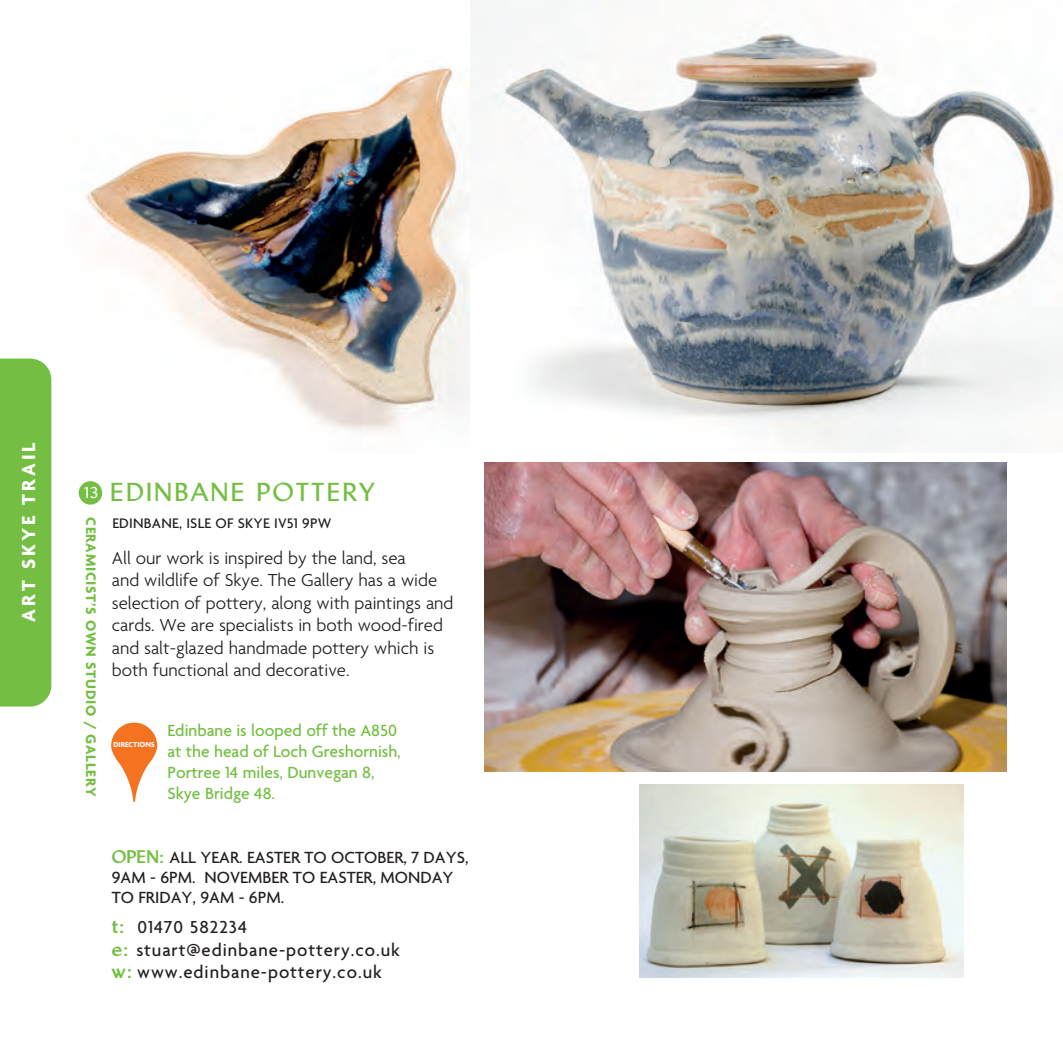
<style>
.page{position:relative;width:1063px;height:1063px;background:#fff}
.page>*{position:absolute;margin:0;border:0;box-sizing:border-box;transform-origin:0 0}
.t1{font:700 25px "Linotype Brewery";letter-spacing:.085em;color:#74bf43}
.t2{font:700 20.25px "Agenda";letter-spacing:.15em;color:#fff}
.t3{font:300 18.75px/22.5px "Agenda";color:#231f20}
.t4{font:500 18.75px/22.5px "Agenda";letter-spacing:.05em;color:#231f20}
.t5{font:500 17.5px/21px "Agenda";color:#74bf43}
.t6{font:500 17.5px/20px "Agenda";color:#231f20}
.t7{font:700 15px "Agenda";letter-spacing:.05em;color:#74bf43}
.t8{font:500 15px "Agenda";letter-spacing:.015em;color:#231f20}
.t9{font:700 15px "Linotype Brewery";color:#fff}
.t10{font:700 7.75px "Agenda";color:#fff}
.s1{font-family:"Linotype Brewery";font-weight:800;color:#74bf43}
</style>
<div class="page">
<img style="left:470px;top:0;width:592px;height:453px">
<img style="left:86px;top:66px;width:384px;height:366px">
<div style="left:79px;top:481px;width:23px;height:24px;background:#74bf43;border-radius:50%"></div>
<img style="left:640px;top:784px;width:324px;height:194px">
<img style="left:485px;top:462px;width:521px;height:310px">
<svg style="left:111px;top:723px;width:46px;height:79px"></svg>
<div style="left:0;top:359px;width:51px;height:348px;background:#74bf43"></div>
<p class="t2" style="left:16px;top:622px;width:181px;rotate:-90deg">ART SKYE TRAIL</p>
<p class="t9" style="left:83px;top:483px;width:17px">13</p>
<p class="t7" style="left:100px;top:517px;width:281px;rotate:90deg">CERAMICIST’S OWN STUDIO / GALLERY</p>
<h1 class="t1" style="left:110px;top:477px;width:266px">EDINBANE POTTERY</h1>
<p class="t8" style="left:112px;top:514px;width:220px">EDINBANE, ISLE OF SKYE IV51 9PW</p>
<p class="t3" style="left:112px;top:546px;width:343px">All our work is inspired by the land, sea<br>and wildlife of Skye. The Gallery has a wide selection of pottery, along with paintings and cards. We are specialists in both wood-fired and salt-glazed handmade pottery which is both functional and decorative.</p>
<p class="t10" style="left:114px;top:740px;width:43px">DIRECTIONS</p>
<p class="t5" style="left:167px;top:720px;width:235px">Edinbane is looped off the A850 at the head of Loch Greshornish,<br>Portree 14 miles, Dunvegan 8,<br>Skye Bridge 48.</p>
<p class="t6" style="left:112px;top:847px;width:358px"><span class="s1">OPEN:</span> ALL YEAR. EASTER TO OCTOBER, 7 DAYS,<br>9AM - 6PM. NOVEMBER TO EASTER, MONDAY<br>TO FRIDAY, 9AM - 6PM.</p>
<p class="t4" style="left:112px;top:915px;width:290px"><span class="s1">t:</span> 01470 582234<br><span class="s1">e:</span> stuart@edinbane-pottery.co.uk <span class="s1">w:</span> www.edinbane-pottery.co.uk</p>
</div>
